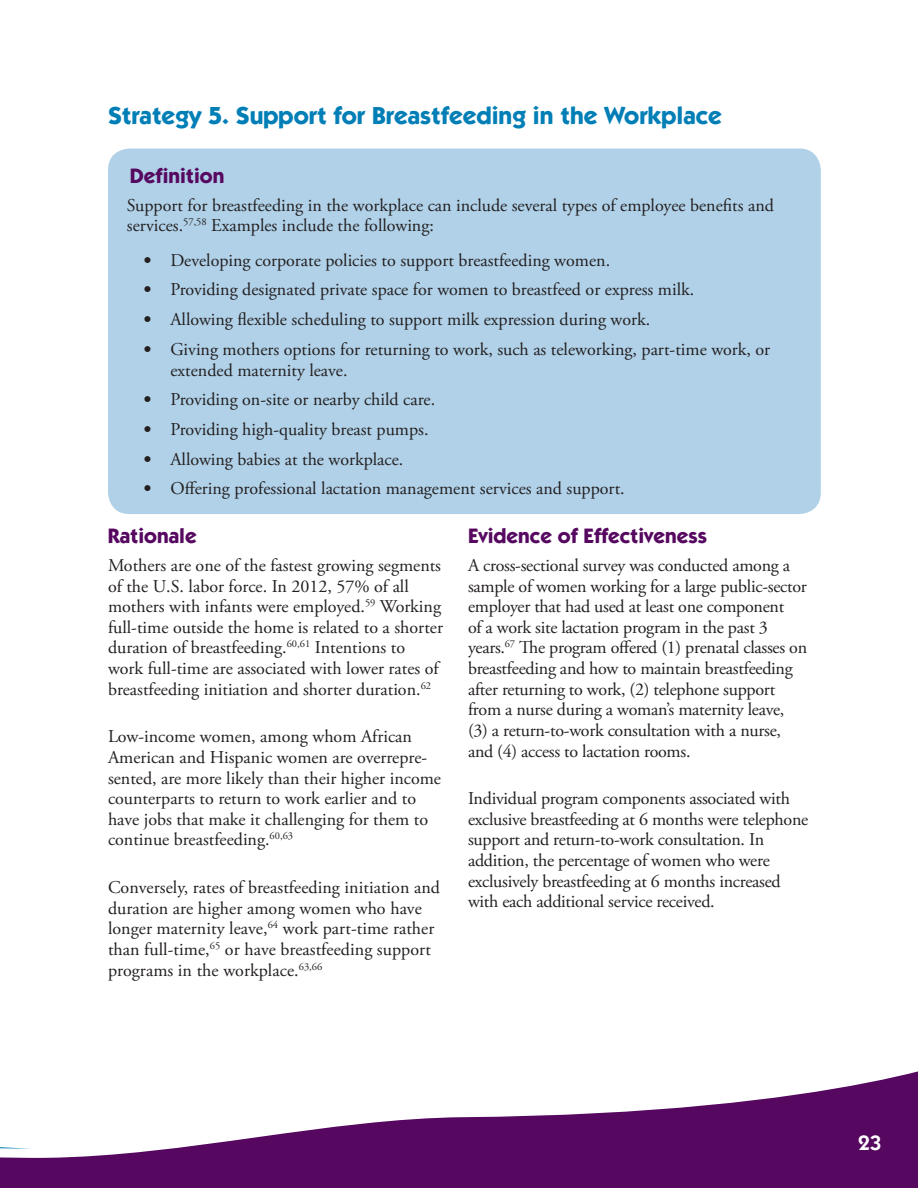
<style>
.page{position:relative;width:918px;height:1188px;background:#fff}
.page>*{position:absolute;margin:0;border:0;box-sizing:border-box;transform-origin:0 0}
.Heading_2{font:700 24.75px "ITC Kabel Std";color:#007eb6}
.Heading_3{font:700 21px "ITC Kabel Std";color:#560760}
.t1{font:600 21px "ITC Kabel Std";color:#fff}
.t2{font:18px/20.7px "Adobe Garamond Pro";color:#231f20}
</style>
<div class="page">
<svg style="left:0;top:1071px;width:918px;height:117px;fill:#560760"></svg>
<svg style="left:0;top:1071px;width:30px;height:78px"></svg>
<div style="left:108px;top:148px;width:713px;height:366px;background:#b0d1e8;border-radius:22px"></div>
<p class="Heading_2" style="left:108px;top:100px;width:615px">Strategy 5. Support for Breastfeeding in the Workplace</p>
<p class="Heading_3" style="left:130px;top:163px;width:96px">Definition</p>
<p class="t2" style="left:127px;top:195px;width:649px">Support for breastfeeding in the workplace can include several types of employee benefits and services.<sup>57,58</sup> Examples include the following:</p>
<p class="t2" style="left:143px;top:250px;width:468px">• Developing corporate policies to support breastfeeding women.</p>
<p class="t2" style="left:143px;top:280px;width:552px">• Providing designated private space for women to breastfeed or express milk.</p>
<p class="t2" style="left:143px;top:310px;width:508px">• Allowing flexible scheduling to support milk expression during work.</p>
<p class="t2" style="left:170px;top:339px;width:601px;text-indent:-27px">• Giving mothers options for returning to work, such as teleworking, part-time work, or extended maternity leave.</p>
<p class="t2" style="left:143px;top:390px;width:293px">• Providing on-site or nearby child care.</p>
<p class="t2" style="left:143px;top:420px;width:287px">• Providing high-quality breast pumps.</p>
<p class="t2" style="left:143px;top:449px;width:262px">• Allowing babies at the workplace.</p>
<p class="t2" style="left:143px;top:479px;width:483px">• Offering professional lactation management services and support.</p>
<p class="Heading_3" style="left:108px;top:523px;width:90px">Rationale</p>
<p class="t2" style="left:108px;top:555px;width:337px">Mothers are one of the fastest growing segments of the U.S. labor force. In 2012, 57% of all mothers with infants were employed.<sup>59</sup> Working full-time outside the home is related to a shorter duration of breastfeeding.<sup>60,61</sup> Intentions to work full-time are associated with lower rates of breastfeeding initiation and shorter duration.<sup>62</sup></p>
<p class="t2" style="left:108px;top:727px;width:335px">Low-income women, among whom African American and Hispanic women are overrepre&shy;sented, are more likely than their higher income counterparts to return to work earlier and to have jobs that make it challenging for them to continue breastfeeding.<sup>60,63</sup></p>
<p class="t2" style="left:108px;top:878px;width:334px">Conversely, rates of breastfeeding initiation and duration are higher among women who have longer maternity leave,<sup>64</sup> work part-time rather than full-time,<sup>65</sup> or have breastfeeding support programs in the workplace.<sup>63,66</sup></p>
<p class="Heading_3" style="left:468px;top:523px;width:241px">Evidence of Effectiveness</p>
<p class="t2" style="left:468px;top:555px;width:341px">A cross-sectional survey was conducted among a sample of women working for a large public-sector employer that had used at least one component<br>of a work site lactation program in the past 3 years.<sup>67</sup> The program offered (1) prenatal classes on breastfeeding and how to maintain breastfeeding after returning to work, (2) telephone support from a nurse during a woman’s maternity leave, (3) a return-to-work consultation with a nurse, and (4) access to lactation rooms.</p>
<p class="t2" style="left:468px;top:789px;width:342px">Individual program components associated with exclusive breastfeeding at 6 months were telephone support and return-to-work consultation. In addition, the percentage of women who were exclusively breastfeeding at 6 months increased with each additional service received.</p>
<p class="t1" style="left:858px;top:1130px;width:25px">23</p>
</div>
